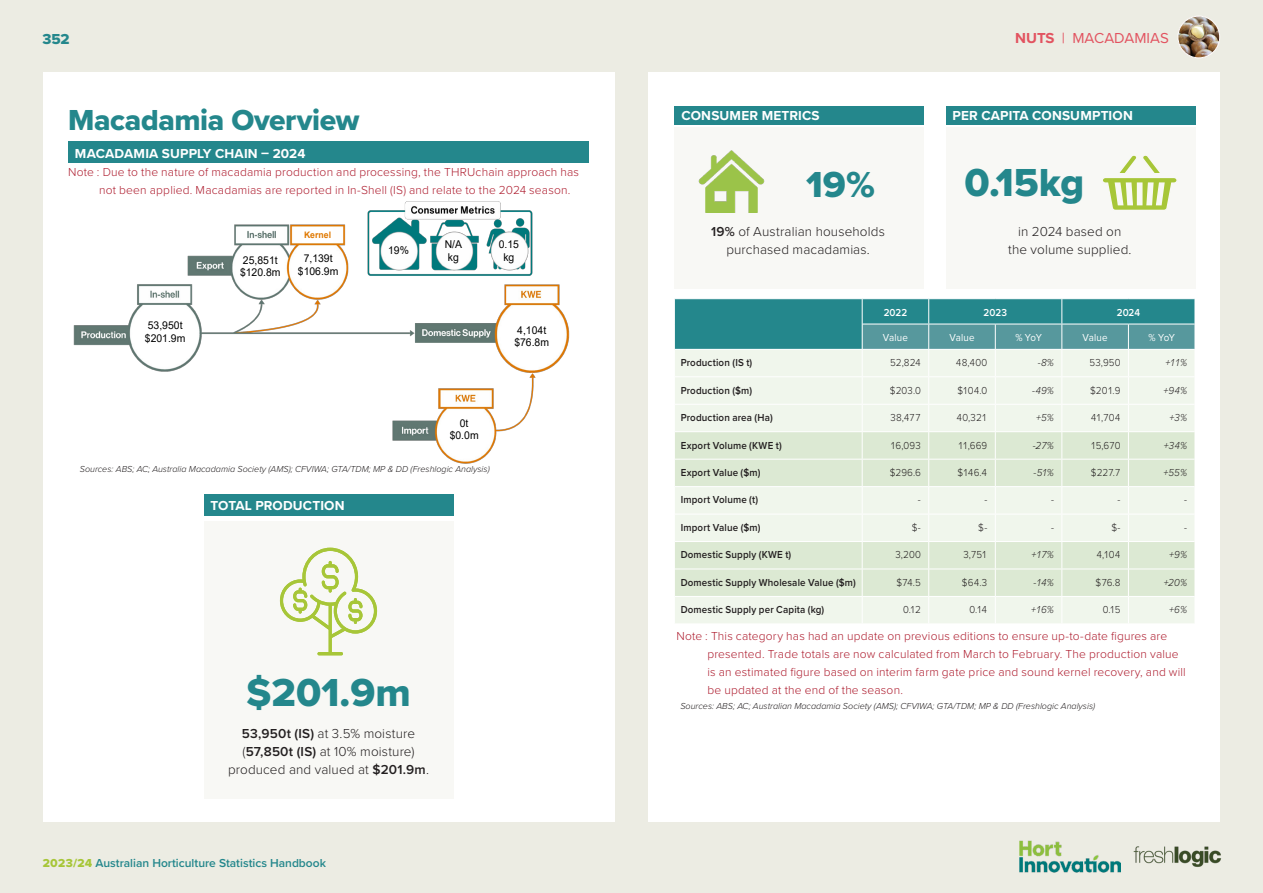
<style>
.page{position:relative;width:1263px;height:893px;background:#ecece3}
.page>*{position:absolute;margin:0;border:0;box-sizing:border-box;transform-origin:0 0}
.t1{font:40.5px "Proxima Nova Extrabld";color:#24878c}
.t2{font:37.5px "Proxima Nova Extrabld";color:#24878c}
.t3{font:30px "Proxima Nova Extrabld";letter-spacing:-.015em;color:#24878c}
.t4{font:15px "Proxima Nova";letter-spacing:.005em;color:#e25360}
.t5{font:15px "Proxima Nova Extrabld";color:#24878c}
.BODY{font:300 13.5px/18px "Proxima Nova";letter-spacing:.01em;color:#231f20;text-align:center}
.REV_TEAL_TITLES{font:700 13.5px "Proxima Nova";letter-spacing:.015em;color:#fff}
.graph_details{font:300 12px/18px "Proxima Nova";letter-spacing:.015em;color:#ae1d2f}
.t6{font:600 12px "Proxima Nova";color:#24878c}
.t7{font:10.8px/12.3px "Arial 0 50";color:#000}
.TABLE_BDY_semi_bold{font:600 10.5px "Proxima Nova";letter-spacing:.015em;color:#231f20;scale:.93 1}
.TABLE_BDY{font:300 10.5px "Proxima Nova";color:#231f20;scale:.93 1}
.TABLE_BDY-2{font:italic 300 10.5px "Proxima Nova";letter-spacing:-.035em;color:#231f20;scale:.93 1}
.TABLE_BDY-3{font:10.5px "Proxima Nova";letter-spacing:.015em;color:#fff;scale:.93 1}
.TABLE_HDR_Rev_Caps{font:600 10.5px "Proxima Nova";letter-spacing:-.005em;color:#fff;scale:.93 1}
.SOURCES{font:italic 300 9px "Proxima Nova";color:#231f20}
.t8{font:9px "Arial 0 75";color:#df7801}
.s1{font-weight:600}
.s2{font-family:"Proxima Nova Extrabld";font-weight:400;color:#a7c638}
.s3{font-weight:700}
</style>
<div class="page">
<div style="left:648px;top:72px;width:572px;height:750px;background:#fff"></div>
<div style="left:43px;top:72px;width:571px;height:750px;background:#fff"></div>
<img style="left:1129px;top:837px;width:97px;height:39px">
<img style="left:1019px;top:840px;width:102px;height:33px">
<svg style="left:674px;top:299px;width:521px;height:324px;background:#cee2d7"></svg>
<div style="left:68px;top:141px;width:521px;height:22px;background:#24878c"></div>
<img style="left:1178px;top:16px;width:42px;height:42px;border-radius:21px">
<div style="left:1177px;top:16px;width:43px;height:42px;border:1px solid #fff;border-radius:50%"></div>
<div style="left:204px;top:522px;width:249px;height:277px;background:#f8f8f5"></div>
<div style="left:204px;top:494px;width:249px;height:22px;background:#24878c"></div>
<svg style="left:280px;top:548px;width:97px;height:107px"></svg>
<div style="left:674px;top:127px;width:250px;height:162px;background:#f8f8f5"></div>
<div style="left:674px;top:106px;width:250px;height:18px;background:#24878c"></div>
<div style="left:946px;top:127px;width:249px;height:162px;background:#f8f8f5"></div>
<div style="left:946px;top:106px;width:249px;height:18px;background:#24878c"></div>
<svg style="left:1103px;top:155px;width:74px;height:55px"></svg>
<img style="left:73px;top:201px;width:497px;height:263px">
<div style="left:302px;top:227px;width:31px;height:15px;background:#fff"></div>
<img style="left:698px;top:150px;width:67px;height:62px">
<p class="t5" style="left:43px;top:28px;width:29px">352</p>
<h1 class="t3" style="left:68px;top:98px;width:293px">Macadamia Overview</h1>
<p class="REV_TEAL_TITLES" style="left:75px;top:143px;width:232px">MACADAMIA SUPPLY CHAIN – 2024</p>
<p class="graph_details" style="left:99px;top:162px;width:481px;text-indent:-31px">Note : Due to the nature of macadamia production and processing, the THRUchain approach has not been applied. Macadamias are reported in In-Shell (IS) and relate to the 2024 season.</p>
<p class="t7" style="left:240px;top:254px;width:42px">25,851t $120.8m</p>
<p class="t8" style="left:304px;top:228px;width:29px">Kernel</p>
<p class="t7" style="left:298px;top:252px;width:42px;text-align:center">7,139t $106.9m</p>
<p class="t7" style="left:388px;top:244px;width:22px">19%</p>
<p class="t7" style="left:445px;top:238px;width:19px">N/A kg</p>
<p class="t7" style="left:499px;top:238px;width:22px;text-align:center">0.15 kg</p>
<p class="t7" style="left:145px;top:319px;width:42px">53,950t $201.9m</p>
<p class="t7" style="left:514px;top:324px;width:36px">4,104t $76.8m</p>
<p class="t7" style="left:450px;top:417px;width:30px;text-align:center">0t $0.0m</p>
<p class="SOURCES" style="left:80px;top:462px;width:411px">Sources: ABS; AC; Australia Macadamia Society (AMS); CFVIWA; GTA/TDM; MP &amp; DD (Freshlogic Analysis)</p>
<p class="REV_TEAL_TITLES" style="left:210px;top:496px;width:136px">TOTAL PRODUCTION</p>
<p class="t1" style="left:246px;top:662px;width:166px">$201.9m</p>
<p class="BODY" style="left:228px;top:723px;width:202px"><span class="s1">53,950t (IS)</span> at 3.5% moisture (<span class="s1">57,850t (IS)</span> at 10% moisture) produced and valued at <span class="s1">$201.9m</span>.</p>
<p class="t6" style="left:43px;top:854px;width:285px"><span class="s2">2023/24</span> Australian Horticulture Statistics Handbook</p>
<p class="REV_TEAL_TITLES" style="left:681px;top:106px;width:140px">CONSUMER METRICS</p>
<p class="t2" style="left:806px;top:156px;width:70px">19%</p>
<p class="BODY" style="left:711px;top:221px;width:175px"><span class="s1">19%</span> of Australian households purchased macadamias.</p>
<h2 class="t4" style="left:1015px;top:26px;width:155px"><span class="s3">NUTS</span> | MACADAMIAS</h2>
<p class="REV_TEAL_TITLES" style="left:952px;top:106px;width:182px">PER CAPITA CONSUMPTION</p>
<p class="t1" style="left:965px;top:152px;width:121px">0.15kg</p>
<p class="BODY" style="left:1008px;top:222px;width:125px">in 2024 based on the volume supplied.</p>
<p class="TABLE_HDR_Rev_Caps" style="left:884px;top:304px;width:27px">2022</p>
<p class="TABLE_HDR_Rev_Caps" style="left:984px;top:304px;width:27px">2023</p>
<p class="TABLE_HDR_Rev_Caps" style="left:1117px;top:304px;width:26px">2024</p>
<p class="TABLE_BDY-3" style="left:883px;top:329px;width:28px">Value</p>
<p class="TABLE_BDY-3" style="left:949px;top:329px;width:28px">Value</p>
<p class="TABLE_BDY-3" style="left:1015px;top:329px;width:30px">% YoY</p>
<p class="TABLE_BDY-3" style="left:1082px;top:329px;width:28px">Value</p>
<p class="TABLE_BDY-3" style="left:1148px;top:329px;width:30px">% YoY</p>
<p class="TABLE_BDY_semi_bold" style="left:681px;top:355px;width:78px">Production (IS t)</p>
<p class="TABLE_BDY" style="left:890px;top:355px;width:34px">52,824</p>
<p class="TABLE_BDY" style="left:956px;top:355px;width:35px">48,400</p>
<p class="TABLE_BDY-2" style="left:1038px;top:355px;width:19px">-8%</p>
<p class="TABLE_BDY" style="left:1089px;top:355px;width:35px">53,950</p>
<p class="TABLE_BDY-2" style="left:1165px;top:355px;width:25px">+11%</p>
<p class="TABLE_BDY_semi_bold" style="left:681px;top:382px;width:78px">Production ($m)</p>
<p class="TABLE_BDY" style="left:890px;top:382px;width:35px">$203.0</p>
<p class="TABLE_BDY" style="left:957px;top:382px;width:34px">$104.0</p>
<p class="TABLE_BDY-2" style="left:1032px;top:382px;width:25px">-49%</p>
<p class="TABLE_BDY" style="left:1090px;top:382px;width:34px">$201.9</p>
<p class="TABLE_BDY-2" style="left:1163px;top:382px;width:27px">+94%</p>
<p class="TABLE_BDY_semi_bold" style="left:681px;top:410px;width:100px">Production area (Ha)</p>
<p class="TABLE_BDY" style="left:890px;top:410px;width:34px">38,477</p>
<p class="TABLE_BDY" style="left:956px;top:410px;width:35px">40,321</p>
<p class="TABLE_BDY-2" style="left:1036px;top:410px;width:21px">+5%</p>
<p class="TABLE_BDY" style="left:1091px;top:410px;width:33px">41,704</p>
<p class="TABLE_BDY-2" style="left:1169px;top:410px;width:20px">+3%</p>
<p class="TABLE_BDY_semi_bold" style="left:681px;top:437px;width:110px">Export Volume (KWE t)</p>
<p class="TABLE_BDY" style="left:890px;top:437px;width:34px">16,093</p>
<p class="TABLE_BDY" style="left:958px;top:437px;width:33px">11,669</p>
<p class="TABLE_BDY-2" style="left:1033px;top:437px;width:24px">-27%</p>
<p class="TABLE_BDY" style="left:1090px;top:437px;width:34px">15,670</p>
<p class="TABLE_BDY-2" style="left:1164px;top:437px;width:26px">+34%</p>
<p class="TABLE_BDY_semi_bold" style="left:681px;top:465px;width:87px">Export Value ($m)</p>
<p class="TABLE_BDY" style="left:890px;top:465px;width:35px">$296.6</p>
<p class="TABLE_BDY" style="left:957px;top:465px;width:34px">$146.4</p>
<p class="TABLE_BDY-2" style="left:1033px;top:465px;width:23px">-51%</p>
<p class="TABLE_BDY" style="left:1091px;top:465px;width:33px">$227.7</p>
<p class="TABLE_BDY-2" style="left:1163px;top:465px;width:27px">+55%</p>
<p class="TABLE_BDY_semi_bold" style="left:681px;top:492px;width:85px">Import Volume (t)</p>
<p class="TABLE_BDY" style="left:918px;top:492px;width:5px">-</p>
<p class="TABLE_BDY" style="left:984px;top:492px;width:5px">-</p>
<p class="TABLE_BDY-2" style="left:1051px;top:492px;width:5px">-</p>
<p class="TABLE_BDY" style="left:1117px;top:492px;width:5px">-</p>
<p class="TABLE_BDY-2" style="left:1184px;top:492px;width:5px">-</p>
<p class="TABLE_BDY_semi_bold" style="left:681px;top:520px;width:87px">Import Value ($m)</p>
<p class="TABLE_BDY" style="left:912px;top:520px;width:11px">$-</p>
<p class="TABLE_BDY" style="left:978px;top:520px;width:11px">$-</p>
<p class="TABLE_BDY-2" style="left:1051px;top:520px;width:5px">-</p>
<p class="TABLE_BDY" style="left:1111px;top:520px;width:11px">$-</p>
<p class="TABLE_BDY-2" style="left:1184px;top:520px;width:5px">-</p>
<p class="TABLE_BDY_semi_bold" style="left:681px;top:547px;width:120px">Domestic Supply (KWE t)</p>
<p class="TABLE_BDY" style="left:895px;top:547px;width:29px">3,200</p>
<p class="TABLE_BDY" style="left:963px;top:547px;width:27px">3,751</p>
<p class="TABLE_BDY-2" style="left:1031px;top:547px;width:26px">+17%</p>
<p class="TABLE_BDY" style="left:1096px;top:547px;width:27px">4,104</p>
<p class="TABLE_BDY-2" style="left:1169px;top:547px;width:21px">+9%</p>
<p class="TABLE_BDY_semi_bold" style="left:681px;top:574px;width:190px">Domestic Supply Wholesale Value ($m)</p>
<p class="TABLE_BDY" style="left:896px;top:574px;width:28px">$74.5</p>
<p class="TABLE_BDY" style="left:962px;top:574px;width:29px">$64.3</p>
<p class="TABLE_BDY-2" style="left:1034px;top:574px;width:23px">-14%</p>
<p class="TABLE_BDY" style="left:1095px;top:574px;width:28px">$76.8</p>
<p class="TABLE_BDY-2" style="left:1164px;top:574px;width:26px">+20%</p>
<p class="TABLE_BDY_semi_bold" style="left:681px;top:602px;width:156px">Domestic Supply per Capita (kg)</p>
<p class="TABLE_BDY" style="left:903px;top:602px;width:21px">0.12</p>
<p class="TABLE_BDY" style="left:969px;top:602px;width:21px">0.14</p>
<p class="TABLE_BDY-2" style="left:1031px;top:602px;width:26px">+16%</p>
<p class="TABLE_BDY" style="left:1103px;top:602px;width:21px">0.15</p>
<p class="TABLE_BDY-2" style="left:1169px;top:602px;width:21px">+6%</p>
<p class="graph_details" style="left:707px;top:626px;width:480px;text-indent:-31px">Note : This category has had an update on previous editions to ensure up-to-date figures are presented. Trade totals are now calculated from March to February. The production value is an estimated figure based on interim farm gate price and sound kernel recovery, and will be updated at the end of the season.</p>
<p class="SOURCES" style="left:680px;top:699px;width:416px">Sources: ABS; AC; Australian Macadamia Society (AMS); CFVIWA; GTA/TDM; MP &amp; DD (Freshlogic Analysis)</p>
</div>
